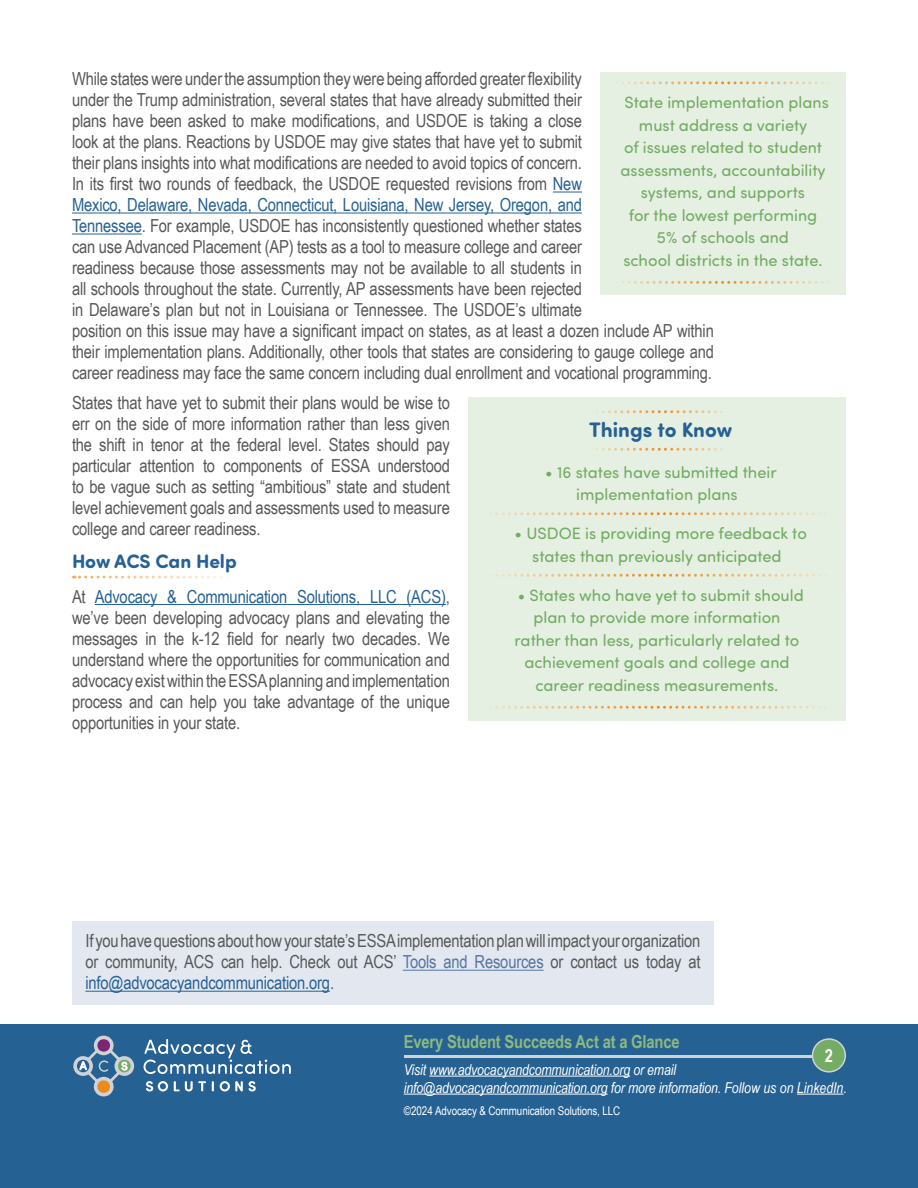
<style>
.page{position:relative;width:918px;height:1188px;background:#fff}
.page>*{position:absolute;margin:0;border:0;box-sizing:border-box;transform-origin:0 0}
.sidebar{font:700 21px "Sofia Pro Soft";color:#266194}
.subheadbold{font:700 19.5px "Sofia Pro Soft";color:#266194}
.text{font:18px/21px "Arial Narrow";letter-spacing:-.01em;color:#57585a;text-align:justify}
.t1{font:700 18px "Arial Narrow";letter-spacing:-.01em;color:#8cb97f}
.t2{font:700 18px "Arial Narrow";color:#fff}
.sidebar-2{font:16.5px/22.5px "Sofia Pro Soft";color:#74ac65;text-align:center}
.t3{font:italic 15px/18px "Arial Narrow";letter-spacing:-.01em;color:#fff}
.t4{font:12px "Arial Narrow";letter-spacing:-.01em;color:#fff}
.s1{color:#266194}
.s2{color:#5575a3}
.s3{font-size:13.5px;color:#266194}
</style>
<div class="page">
<div style="left:0;top:1024px;width:918px;height:164px;background:#266194"></div>
<hr style="left:404px;top:1055px;width:420px;height:3px;background:#d1d2d4">
<div style="left:813px;top:1039px;width:32px;height:33px;background:#74ac65;border-radius:50%"></div>
<div style="left:812px;top:1038px;width:34px;height:35px;border:2px solid #d1d2d4;border-radius:50%"></div>
<svg style="left:144px;top:1039px;width:147px;height:35px"></svg>
<svg style="left:146px;top:1081px;width:22px;height:10px"></svg>
<svg style="left:174px;top:1081px;width:32px;height:10px"></svg>
<svg style="left:212px;top:1081px;width:2px;height:10px"></svg>
<svg style="left:220px;top:1081px;width:36px;height:10px"></svg>
<svg style="left:73px;top:1036px;width:61px;height:60px"></svg>
<hr style="left:429px;top:1076px;width:201px;height:1px;background:#fff">
<hr style="left:404px;top:1094px;width:204px;height:1px;background:#fff">
<hr style="left:797px;top:1094px;width:46px;height:1px;background:#fff">
<svg style="left:553px;top:192px;width:29px;height:1px"></svg>
<hr style="left:72px;top:213px;width:510px;height:1px;background:#266194">
<hr style="left:72px;top:234px;width:70px;height:1px;background:#266194">
<svg style="left:74px;top:576px;width:154px;height:3px"></svg>
<hr style="left:95px;top:604px;width:351px;height:1px;background:#266194">
<div style="left:72px;top:921px;width:642px;height:83px;background:#e3e7ef"></div>
<hr style="left:403px;top:970px;width:141px;height:1px;background:#5575a3">
<hr style="left:86px;top:991px;width:244px;height:1px;background:#266194">
<div style="left:468px;top:398px;width:378px;height:324px;background:#e6f0e2"></div>
<svg style="left:596px;top:410px;width:127px;height:3px"></svg>
<svg style="left:596px;top:448px;width:127px;height:3px"></svg>
<svg style="left:490px;top:512px;width:337px;height:3px"></svg>
<svg style="left:490px;top:574px;width:337px;height:3px"></svg>
<svg style="left:490px;top:706px;width:337px;height:3px"></svg>
<div style="left:600px;top:72px;width:246px;height:223px;background:#e6f0e2"></div>
<svg style="left:617px;top:81px;width:213px;height:3px"></svg>
<svg style="left:617px;top:281px;width:213px;height:3px"></svg>
<p class="text" style="left:72px;top:68px;width:643px;text-align:left">While states were under the assumption they were being afforded greater flexibility<br>under the Trump administration, several states that have already submitted their<br>plans have been asked to make modifications, and USDOE is taking a close<br>look at the plans. Reactions by USDOE may give states that have yet to submit<br>their plans insights into what modifications are needed to avoid topics of concern.<br>In its first two rounds of feedback, the USDOE requested revisions from <span class="s1">New<br>Mexico, Delaware, Nevada, Connecticut, Louisiana, New Jersey, Oregon, and<br>Tennessee</span>. For example, USDOE has inconsistently questioned whether states<br>can use Advanced Placement (AP) tests as a tool to measure college and career<br>readiness because those assessments may not be available to all students in<br>all schools throughout the state. Currently, AP assessments have been rejected<br>in Delaware’s plan but not in Louisiana or Tennessee. The USDOE’s ultimate<br>position on this issue may have a significant impact on states, as at least a dozen include AP within their implementation plans. Additionally, other tools that states are considering to gauge college and career readiness may face the same concern including dual enrollment and vocational programming.</p>
<p class="text" style="left:72px;top:392px;width:379px">States that have yet to submit their plans would be wise to err on the side of more information rather than less given the shift in tenor at the federal level. States should pay particular attention to components of ESSA understood to be vague such as setting “ambitious” state and student level achievement goals and assessments used to measure college and career readiness.</p>
<p class="subheadbold" style="left:72px;top:547px;width:166px">How ACS Can Help</p>
<p class="text" style="left:72px;top:585px;width:379px">At <span class="s1">Advocacy &amp; Communication Solutions, LLC (ACS)</span>, we’ve been developing advocacy plans and elevating the messages in the k-12 field for nearly two decades. We understand where the opportunities for communication and advocacy exist within the ESSA planning and implementation process and can help you take advantage of the unique opportunities in your state.</p>
<p class="sidebar-2" style="left:621px;top:91px;width:210px">State implementation plans must address a variety<br>of issues related to student assessments, accountability systems, and supports<br>for the lowest performing<br>5% of schools and<br>school districts in the state.</p>
<p class="sidebar" style="left:589px;top:415px;width:144px">Things to Know</p>
<p class="sidebar-2" style="left:545px;top:460px;width:233px">• 16 states have submitted their implementation plans</p>
<p class="sidebar-2" style="left:515px;top:522px;width:294px">• USDOE is providing more feedback to states than previously anticipated</p>
<p class="sidebar-2" style="left:515px;top:583px;width:291px">• States who have yet to submit should plan to provide more information rather than less, particularly related to achievement goals and college and career readiness measurements.</p>
<p class="text" style="left:86px;top:930px;width:616px">If you have questions about how your state’s ESSA implementation plan will impact your organization or community, ACS can help. Check out ACS’ <span class="s2">Tools and Resources</span> or contact us today at <span class="s1">info@advocacyandcommunication.org</span>.</p>
<p class="t1" style="left:404px;top:1028px;width:277px">Every Student Succeeds Act at a Glance</p>
<p class="t3" style="left:404px;top:1060px;width:445px">Visit www.advocacyandcommunication.org or email info@advocacyandcommunication.org for more information. Follow us on LinkedIn.</p>
<p class="t4" style="left:404px;top:1102px;width:221px">©2024 Advocacy &amp; Communication Solutions, LLC<span class="s3">.</span></p>
<p class="t2" style="left:825px;top:1042px;width:10px">2</p>
</div>
